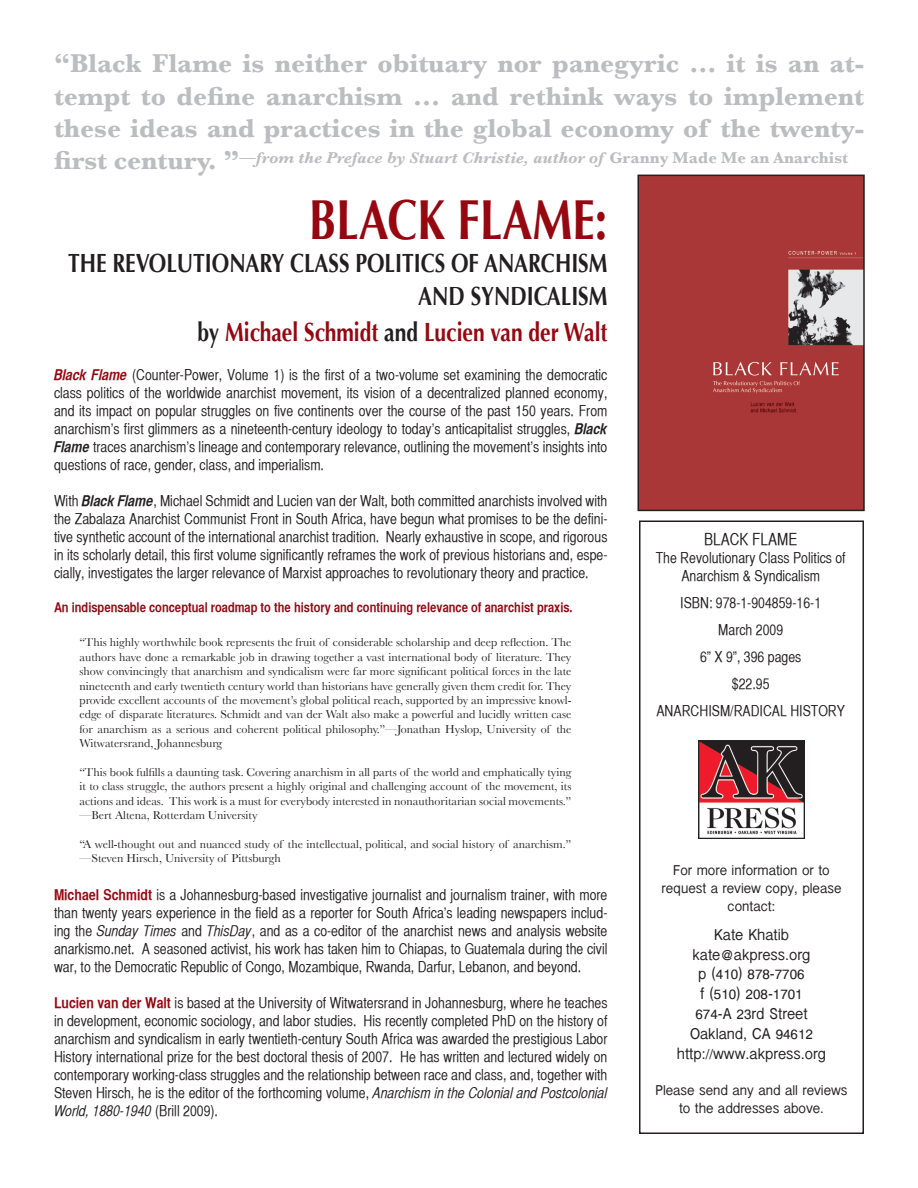
<style>
.page{position:relative;width:918px;height:1188px;background:#fff}
.page>*{position:absolute;margin:0;border:0;box-sizing:border-box;transform-origin:0 0}
.t1{font:700 56.25px "Optima";color:#960710;scale:.8 1}
.t2{font:700 27px/32.4px "Baskerville";color:#bcbdc0;text-align:justify}
.t3{font:700 26.25px/33px "Optima";color:#231f20;text-align:right;scale:.8 1}
.t4{font:700 26.25px "Optima";color:#960710;scale:.8 1}
.t5{font:16.5px "Inai Mathi";color:#231f20}
.t6{font:italic 700 16.5px "Baskerville";color:#bcbdc0}
.t7{font:16.5px "Helvetica CY Plain";color:#231f20}
.t8{font:15px/18px "Helvetica CY Plain";color:#231f20;text-align:justify}
.t9{font:15px/18px "Inai Mathi";color:#231f20;text-align:center}
.t10{font:13.5px "Helvetica CY Bold";color:#960710}
.t11{font:12px/14.4px "Baskerville";color:#231f20;text-align:justify}
.s1{font-style:normal;font-size:27px}
.s2{font-family:"Univers";font-weight:400;font-style:normal;font-stretch:condensed}
.s3{font-style:normal}
.s4{color:#231f20}
.s5{font-family:"Helvetica CY Bold";font-style:italic;color:#960710}
.s6{font-family:"Helvetica CY Bold";font-style:italic}
.s7{font-family:"Helvetica CY Bold";color:#960710}
.s8{font-family:"Helvetica CY Oblique"}
</style>
<div class="page">
<img style="left:641px;top:178px;width:221px;height:330px">
<div style="left:638px;top:175px;width:227px;height:336px;border:2px solid #231f20"></div>
<div style="left:639px;top:520px;width:225px;height:614px;border:2px solid #231f20"></div>
<img style="left:699px;top:741px;width:105px;height:97px">
<p class="t2" style="left:54px;top:47px;width:812px">“Black Flame is neither obituary nor panegyric ... it is an at&shy;tempt to define anarchism ... and rethink ways to implement these ideas and practices in the global economy of the twenty-</p>
<p class="t6" style="left:54px;top:148px;width:796px"><span class="s1">first century. ”</span><span class="s2">—</span>from the Preface by Stuart Christie, author of <span class="s3">Granny Made Me an Anarchist</span></p>
<p class="t1" style="left:309px;top:187px;width:375px">BLACK FLAME:</p>
<p class="t3" style="left:68px;top:247px;width:676px">THE REVOLUTIONARY CLASS POLITICS OF ANARCHISM<br>AND SYNDICALISM</p>
<p class="t4" style="left:198px;top:317px;width:514px"><span class="s4">by</span> Michael Schmidt <span class="s4">and</span> Lucien van der Walt</p>
<p class="t8" style="left:54px;top:366px;width:555px"><span class="s5">Black Flame</span> (Counter-Power, Volume 1) is the first of a two-volume set examining the democratic class politics of the worldwide anarchist movement, its vision of a decentralized planned economy, and its impact on popular struggles on five continents over the course of the past 150 years. From anarchism’s first glimmers as a nineteenth-century ideology to today’s anticapitalist struggles, <span class="s6">Black Flame</span> traces anarchism’s lineage and contemporary relevance, outlining the movement’s insights into questions of race, gender, class, and imperialism.</p>
<p class="t8" style="left:54px;top:492px;width:555px">With <span class="s6">Black Flame</span>, Michael Schmidt and Lucien van der Walt, both committed anarchists involved with the Zabalaza Anarchist Communist Front in South Africa, have begun what promises to be the defini&shy;tive synthetic account of the international anarchist tradition. Nearly exhaustive in scope, and rigorous in its scholarly detail, this first volume significantly reframes the work of previous historians and, espe&shy;cially, investigates the larger relevance of Marxist approaches to revolutionary theory and practice.</p>
<p class="t10" style="left:54px;top:599px;width:520px">An indispensable conceptual roadmap to the history and continuing relevance of anarchist praxis.</p>
<p class="t11" style="left:80px;top:635px;width:494px">“This highly worthwhile book represents the fruit of considerable scholarship and deep reflection. The authors have done a remarkable job in drawing together a vast international body of literature. They show convincingly that anarchism and syndicalism were far more significant political forces in the late nineteenth and early twentieth century world than historians have generally given them credit for. They provide excellent accounts of the movement’s global political reach, supported by an impressive knowl&shy;edge of disparate literatures. Schmidt and van der Walt also make a powerful and lucidly written case for anarchism as a serious and coherent political philosophy.”—Jonathan Hyslop, University of the Witwatersrand, Johannesburg</p>
<p class="t11" style="left:80px;top:765px;width:493px">“This book fulfills a daunting task. Covering anarchism in all parts of the world and emphatically tying it to class struggle, the authors present a highly original and challenging account of the movement, its actions and ideas. This work is a must for everybody interested in nonauthoritarian social movements.” —Bert Altena, Rotterdam University</p>
<p class="t11" style="left:80px;top:837px;width:493px">“A well-thought out and nuanced study of the intellectual, political, and social history of anarchism.” —Steven Hirsch, University of Pittsburgh</p>
<p class="t8" style="left:54px;top:886px;width:555px"><span class="s7">Michael Schmidt</span> is a Johannesburg-based investigative journalist and journalism trainer, with more than twenty years experience in the field as a reporter for South Africa’s leading newspapers includ&shy;ing the <span class="s8">Sunday Times</span> and <span class="s8">ThisDay</span>, and as a co-editor of the anarchist news and analysis website anarkismo.net. A seasoned activist, his work has taken him to Chiapas, to Guatemala during the civil war, to the Democratic Republic of Congo, Mozambique, Rwanda, Darfur, Lebanon, and beyond.</p>
<p class="t8" style="left:54px;top:994px;width:555px"><span class="s7">Lucien van der Walt</span> is based at the University of Witwatersrand in Johannesburg, where he teaches in development, economic sociology, and labor studies. His recently completed PhD on the history of anarchism and syndicalism in early twentieth-century South Africa was awarded the prestigious Labor History international prize for the best doctoral thesis of 2007. He has written and lectured widely on contemporary working-class struggles and the relationship between race and class, and, together with Steven Hirsch, he is the editor of the forthcoming volume, <span class="s8">Anarchism in the Colonial and Postcolonial World, 1880-1940</span> (Brill 2009).</p>
<p class="t7" style="left:704px;top:530px;width:95px">BLACK FLAME</p>
<p class="t8" style="left:656px;top:549px;width:192px;text-align:center">The Revolutionary Class Politics of<br>Anarchism &amp; Syndicalism</p>
<p class="t8" style="left:680px;top:594px;width:142px">ISBN: 978-1-904859-16-1</p>
<p class="t8" style="left:718px;top:621px;width:66px">March 2009</p>
<p class="t8" style="left:700px;top:648px;width:103px">6” X 9”, 396 pages</p>
<p class="t8" style="left:732px;top:675px;width:39px">$22.95</p>
<p class="t8" style="left:656px;top:702px;width:10px">anarchism</p>
<p class="t8" style="left:730px;top:702px;width:12px">/radical</p>
<p class="t8" style="left:790px;top:702px;width:8px">hist</p>
<p class="t8" style="left:818px;top:702px;width:28px">ory</p>
<p class="t9" style="left:662px;top:862px;width:181px">For more information or to request a review copy, please contact:</p>
<p class="t5" style="left:714px;top:926px;width:76px">Kate Khatib</p>
<p class="t5" style="left:693px;top:945px;width:119px">kate@akpress.org</p>
<p class="t5" style="left:698px;top:965px;width:108px">p (410) 878-7706</p>
<p class="t5" style="left:700px;top:985px;width:104px">f (510) 208-1701</p>
<p class="t5" style="left:695px;top:1005px;width:114px">674-A 23rd Street</p>
<p class="t5" style="left:690px;top:1025px;width:124px">Oakland, CA 94612</p>
<p class="t5" style="left:677px;top:1044px;width:151px">http://www.akpress.org</p>
<p class="t9" style="left:656px;top:1081px;width:193px">Please send any and all reviews to the addresses above.</p>
</div>
